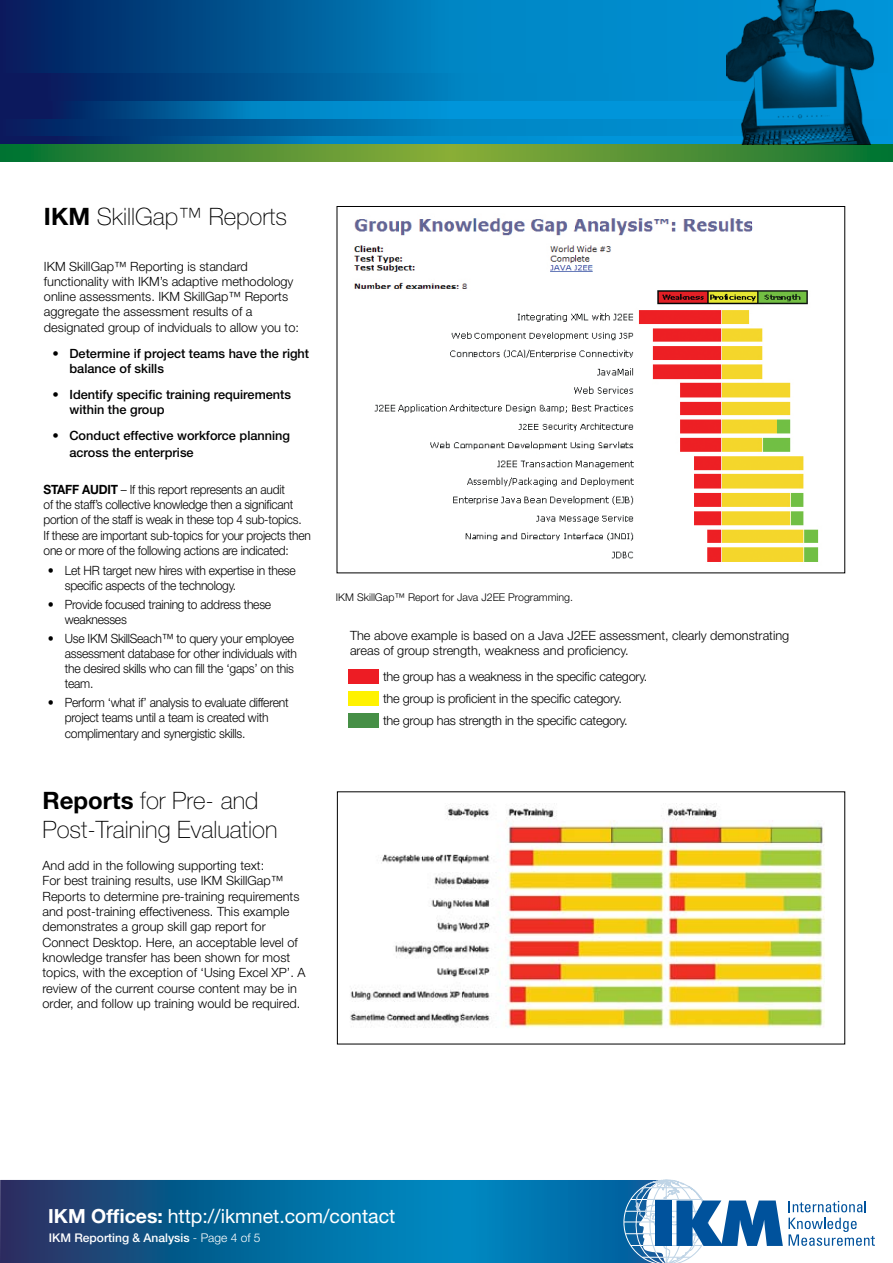
<style>
.page{position:relative;width:893px;height:1263px;background:#fff}
.page>*{position:absolute;margin:0;border:0;box-sizing:border-box;transform-origin:0 0}
.t1{font:100 24px/28.8px "Helvetica Neue";color:#000}
.t2{font:19.5px "Helvetica Neue";color:#fff}
.t3{font:300 12.75px/15.3px "Helvetica Neue";color:#000}
.t4{font:300 12.75px/15.3px "Helvetica Neue";letter-spacing:-.02em;color:#000;scale:.95 1}
.t5{font:300 12.75px/15.3px "Helvetica Neue";letter-spacing:-.02em;color:#000;scale:.94 1}
.t6{font:500 12.75px/15.3px "Helvetica Neue";color:#000}
.t7{font:300 12.75px/21.6px "Helvetica Neue";letter-spacing:-.02em;color:#000}
.t8{font:500 12px "Helvetica Neue";color:#fff}
.t9{font:300 10.65px "Helvetica Neue";color:#000}
.s1{font-weight:700}
.s2{font-weight:300}
</style>
<div class="page">
<svg style="left:0;top:1180px;width:622px;height:83px;background:#08669b"></svg>
<svg style="left:622px;top:1179px;width:253px;height:84px"></svg>
<svg style="left:0;top:0;width:893px;height:136px;background:#0067a5"></svg>
<svg style="left:0;top:73px;width:893px;height:29px;background:#0163a2"></svg>
<svg style="left:0;top:102px;width:893px;height:16px;background:#0177b9"></svg>
<svg style="left:0;top:136px;width:893px;height:8px;background:#016fb0"></svg>
<svg style="left:0;top:144px;width:893px;height:17px;background:#4b8f35"></svg>
<img style="left:726px;top:0;width:150px;height:144px">
<img style="left:354px;top:218px;width:465px;height:344px">
<div style="left:348px;top:713px;width:30px;height:14px;background:#468f46"></div>
<div style="left:348px;top:691px;width:30px;height:15px;background:#fff200"></div>
<div style="left:348px;top:669px;width:30px;height:15px;background:#ed1c24"></div>
<img style="left:350px;top:803px;width:475px;height:225px">
<h1 class="t1" style="left:44px;top:202px;width:244px"><span class="s1">IKM</span> SkillGap™ Reports</h1>
<p class="t3" style="left:44px;top:258px;width:257px">IKM SkillGap™ Reporting is standard functionality with IKM’s adaptive methodology online assessments. IKM SkillGap™ Reports aggregate the assessment results of a designated group of indviduals to allow you to:</p>
<p class="t6" style="left:69px;top:345px;width:241px;text-indent:-17px">• Determine if project teams have the right balance of skills</p>
<p class="t6" style="left:69px;top:387px;width:223px;text-indent:-17px">• Identify specific training requirements within the group</p>
<p class="t6" style="left:69px;top:427px;width:222px;line-height:17.1px;text-indent:-17px">• Conduct effective workforce planning across the enterprise</p>
<p class="t5" style="left:44px;top:481px;width:286px"><span class="s1">STAFF AUDIT</span> – If this report represents an audit<br>of the staff’s collective knowledge then a significant portion of the staff is weak in these top 4 sub-topics.<br>If these are important sub-topics for your projects then one or more of the following actions are indicated:</p>
<p class="t4" style="left:65px;top:562px;width:245px;text-indent:-17px">• Let HR target new hires with expertise in these specific aspects of the technology.</p>
<p class="t4" style="left:65px;top:596px;width:219px;text-indent:-17px">• Provide focused training to address these weaknesses</p>
<p class="t4" style="left:65px;top:630px;width:246px;text-indent:-17px">• Use IKM SkillSeach™ to query your employee assessment database for other individuals with the desired skills who can fill the ‘gaps’ on this team.</p>
<p class="t4" style="left:65px;top:695px;width:237px;text-indent:-17px">• Perform ‘what if’ analysis to evaluate different project teams until a team is created with complimentary and synergistic skills.</p>
<h1 class="t1" style="left:43px;top:786px;width:236px"><span class="s1">Reports</span> for Pre- and<br>Post-Training Evaluation</h1>
<p class="t3" style="left:43px;top:858px;width:265px">And add in the following supporting text:<br>For best training results, use IKM SkillGap™ Reports to determine pre-training requirements and post-training effectiveness. This example demonstrates a group skill gap report for Connect Desktop. Here, an acceptable level of knowledge transfer has been shown for most topics, with the exception of ‘Using Excel XP’. A review of the current course content may be in order, and follow up training would be required.</p>
<p class="t9" style="left:336px;top:590px;width:239px">IKM SkillGap™ Report for Java J2EE Programming.</p>
<p class="t3" style="left:350px;top:628px;width:441px">The above example is based on a Java J2EE assessment, clearly demonstrating areas of group strength, weakness and proficiency.</p>
<p class="t7" style="left:383px;top:666px;width:266px">the group has a weakness in the specific category. the group is proficient in the specific category.<br>the group has strength in the specific category.</p>
<h2 class="t2" style="left:48px;top:1204px;width:349px"><span class="s1">IKM Offices:</span> http://ikmnet.com/contact</h2>
<p class="t8" style="left:49px;top:1231px;width:213px">IKM Reporting &amp; Analysis <span class="s2">- Page 4 of 5</span></p>
</div>
